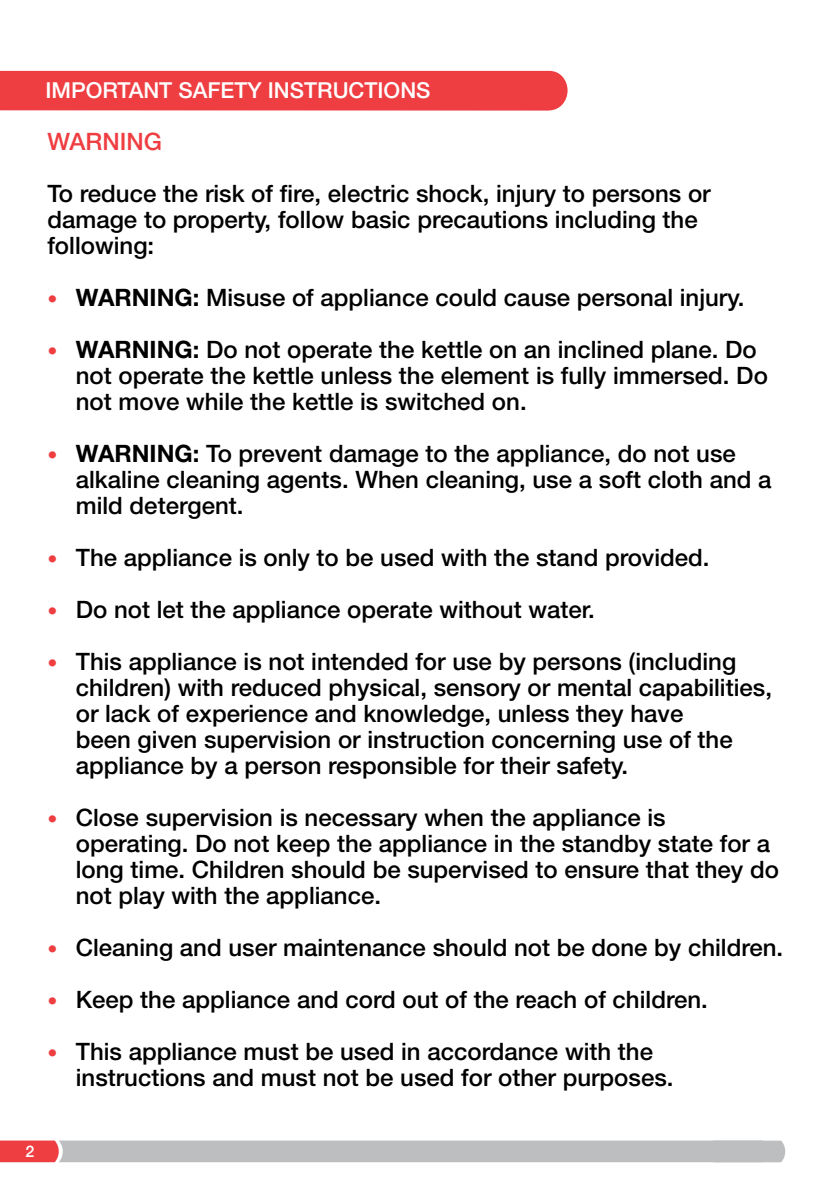
<style>
.page{position:relative;width:840px;height:1191px;background:#fff}
.page>*{position:absolute;margin:0;border:0;box-sizing:border-box;transform-origin:0 0}
.t1{font:500 24px/26px "Helvetica Neue LT Std";color:#000}
.t2{font:500 24px "Helvetica Neue LT Std";color:#ef3e42}
.t3{font:500 22px "Helvetica Neue LT Std";color:#fff}
.t4{font:500 16px "Helvetica Neue LT Std";color:#fff}
.s1{font-weight:700;font-size:20px;color:#ef3e42}
.s2{font-weight:700}
</style>
<div class="page">
<svg style="left:0;top:1140px;width:784px;height:22px;background:#c1b6b8"></svg>
<div style="left:0;top:71px;width:567px;height:40px;background:#ef3e42"></div>
<p class="t3" style="left:45px;top:77px;width:386px">IMPORTANT SAFETY INSTRUCTIONS</p>
<p class="t2" style="left:47px;top:127px;width:116px">WARNING</p>
<p class="t1" style="left:47px;top:180px;width:664px">To reduce the risk of fire, electric shock, injury to persons or damage to property, follow basic precautions including the following:</p>
<p class="t1" style="left:47px;top:284px;width:698px"><span class="s1">•</span> <span class="s2">WARNING:</span> Misuse of appliance could cause personal injury.</p>
<p class="t1" style="left:76px;top:336px;width:693px;text-indent:-28px"><span class="s1">•</span> <span class="s2">WARNING:</span> Do not operate the kettle on an inclined plane. Do not operate the kettle unless the element is fully immersed. Do not move while the kettle is switched on.</p>
<p class="t1" style="left:76px;top:440px;width:696px;text-indent:-28px"><span class="s1">•</span> <span class="s2">WARNING:</span> To prevent damage to the appliance, do not use alkaline cleaning agents. When cleaning, use a soft cloth and a mild detergent.</p>
<p class="t1" style="left:47px;top:544px;width:663px"><span class="s1">•</span> The appliance is only to be used with the stand provided.</p>
<p class="t1" style="left:47px;top:596px;width:548px"><span class="s1">•</span> Do not let the appliance operate without water.</p>
<p class="t1" style="left:76px;top:648px;width:697px;text-indent:-28px"><span class="s1">•</span> This appliance is not intended for use by persons (including children) with reduced physical, sensory or mental capabilities, or lack of experience and knowledge, unless they have<br>been given supervision or instruction concerning use of the appliance by a person responsible for their safety.</p>
<p class="t1" style="left:76px;top:804px;width:704px;text-indent:-28px"><span class="s1">•</span> Close supervision is necessary when the appliance is operating. Do not keep the appliance in the standby state for a long time. Children should be supervised to ensure that they do not play with the appliance.</p>
<p class="t1" style="left:47px;top:934px;width:737px"><span class="s1">•</span> Cleaning and user maintenance should not be done by children.</p>
<p class="t1" style="left:47px;top:986px;width:661px"><span class="s1">•</span> Keep the appliance and cord out of the reach of children.</p>
<p class="t1" style="left:76px;top:1038px;width:599px;text-indent:-28px"><span class="s1">•</span> This appliance must be used in accordance with the instructions and must not be used for other purposes.</p>
<p class="t4" style="left:26px;top:1141px;width:10px">2</p>
</div>
